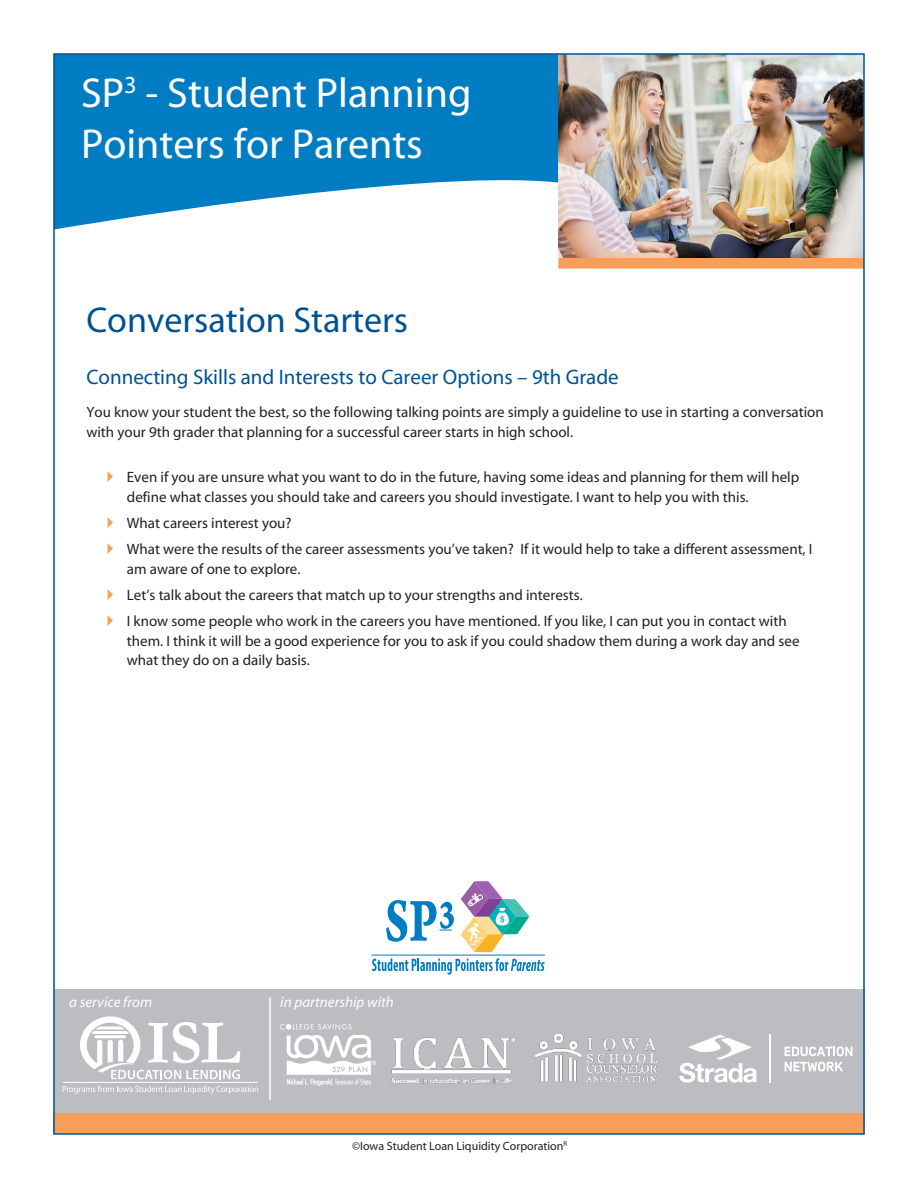
<style>
.page{position:relative;width:918px;height:1188px;background:#fff}
.page>*{position:absolute;margin:0;border:0;box-sizing:border-box;transform-origin:0 0}
.t1{font:42px/50.4px "Myriad";color:#fff}
.t2{font:36px "Myriad";color:#005294}
.t3{font:21px "Myriad";color:#005294}
.t4{font:15px/19.5px "Myriad";color:#231f20}
.t5{font:italic 15px "Myriad";color:#fff}
.t6{font:12px "Myriad";color:#231f20}
</style>
<div class="page">
<svg style="left:56px;top:56px;width:502px;height:174px;fill:#007cc2"></svg>
<div style="left:558px;top:258px;width:306px;height:11px;background:#f89e58;border:2px solid #f89e58"></div>
<div style="left:53px;top:1113px;width:812px;height:21px;background:#f89e58"></div>
<img style="left:558px;top:56px;width:304px;height:202px">
<svg style="left:372px;top:958px;width:173px;height:17px"></svg>
<hr style="left:372px;top:955px;width:173px;height:1px;background:#007cc2">
<svg style="left:461px;top:881px;width:68px;height:71px"></svg>
<svg style="left:386px;top:900px;width:68px;height:42px"></svg>
<div style="left:54px;top:989px;width:811px;height:124px;background:#bcbdc0"></div>
<img style="left:280px;top:1024px;width:95px;height:62px">
<img style="left:391px;top:1037px;width:125px;height:47px">
<svg style="left:785px;top:1047px;width:68px;height:9px"></svg>
<svg style="left:785px;top:1062px;width:58px;height:9px"></svg>
<svg style="left:679px;top:1035px;width:78px;height:48px"></svg>
<hr style="left:770px;top:1034px;width:1px;height:49px;background:#fff">
<hr style="left:269px;top:997px;width:2px;height:103px;background:#fff">
<img style="left:535px;top:1033px;width:123px;height:50px">
<svg style="left:80px;top:1016px;width:160px;height:63px"></svg>
<hr style="left:63px;top:1082px;width:195px;height:1px;background:#fff">
<svg style="left:63px;top:1086px;width:195px;height:8px"></svg>
<p class="t1" style="left:81px;top:70px;width:392px">SP<sup>3</sup> - Student Planning<br>Pointers for Parents</p>
<p class="t2" style="left:86px;top:302px;width:323px">Conversation Starters</p>
<p class="t3" style="left:86px;top:367px;width:534px">Connecting Skills and Interests to Career Options – 9th Grade</p>
<p class="t4" style="left:86px;top:403px;width:739px">You know your student the best, so the following talking points are simply a guideline to use in starting a conversation with your 9th grader that planning for a successful career starts in high school.</p>
<p class="t4" style="left:127px;top:468px;width:674px">Even if you are unsure what you want to do in the future, having some ideas and planning for them will help define what classes you should take and careers you should investigate. I want to help you with this.</p>
<p class="t4" style="left:127px;top:514px;width:166px">What careers interest you?</p>
<p class="t4" style="left:127px;top:540px;width:687px">What were the results of the career assessments you’ve taken? If it would help to take a different assessment, I am aware of one to explore.</p>
<p class="t4" style="left:127px;top:586px;width:457px">Let’s talk about the careers that match up to your strengths and interests.</p>
<p class="t4" style="left:127px;top:612px;width:674px">I know some people who work in the careers you have mentioned. If you like, I can put you in contact with them. I think it will be a good experience for you to ask if you could shadow them during a work day and see what they do on a daily basis.</p>
<p class="t5" style="left:69px;top:995px;width:84px">a service from</p>
<p class="t5" style="left:280px;top:995px;width:115px">in partnership with</p>
<p class="t6" style="left:352px;top:1140px;width:217px">©Iowa Student Loan Liquidity Corporation<sup>R</sup></p>
</div>
